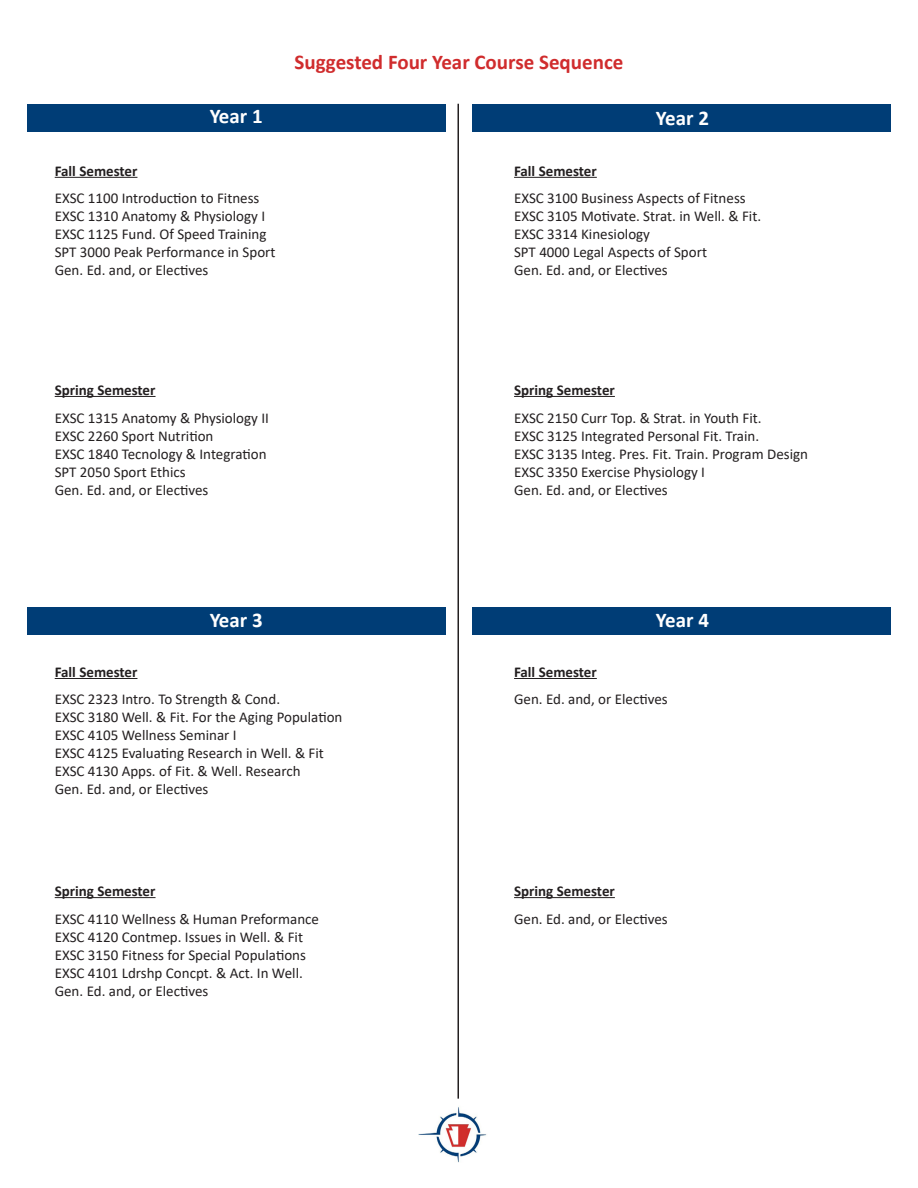
<style>
.page{position:relative;width:918px;height:1188px;background:#fff}
.page>*{position:absolute;margin:0;border:0;box-sizing:border-box;transform-origin:0 0}
.t1{font:700 21px "Calibri";color:#d02c2d}
.t2{font:700 21px "Calibri";color:#fff}
.t3{font:15px "Calibri";color:#231f20}
.t4{font:700 15px "Calibri";color:#231f20}
</style>
<div class="page">
<div style="left:27px;top:104px;width:419px;height:28px;background:#003d76"></div>
<div style="left:27px;top:607px;width:419px;height:27px;background:#003d76"></div>
<div style="left:472px;top:104px;width:419px;height:28px;background:#003d76"></div>
<div style="left:472px;top:607px;width:419px;height:27px;background:#003d76"></div>
<hr style="left:458px;top:104px;width:1px;height:995px;background:#231f20">
<hr style="left:55px;top:177px;width:82px;height:1px;background:#231f20">
<hr style="left:55px;top:678px;width:82px;height:1px;background:#231f20">
<hr style="left:514px;top:177px;width:83px;height:1px;background:#231f20">
<hr style="left:514px;top:678px;width:83px;height:1px;background:#231f20">
<hr style="left:55px;top:396px;width:101px;height:1px;background:#231f20">
<hr style="left:55px;top:897px;width:101px;height:1px;background:#231f20">
<hr style="left:514px;top:396px;width:101px;height:1px;background:#231f20">
<hr style="left:514px;top:897px;width:101px;height:1px;background:#231f20">
<img style="left:418px;top:1107px;width:69px;height:56px">
<p class="t1" style="left:295px;top:47px;width:330px">Suggested Four Year Course Sequence</p>
<p class="t2" style="left:210px;top:101px;width:55px">Year 1</p>
<p class="t2" style="left:656px;top:103px;width:55px">Year 2</p>
<p class="t4" style="left:55px;top:160px;width:84px">Fall Semester</p>
<p class="t4" style="left:514px;top:160px;width:84px">Fall Semester</p>
<p class="t3" style="left:55px;top:187px;width:206px">EXSC 1100 Introduction to Fitness</p>
<p class="t3" style="left:55px;top:205px;width:212px">EXSC 1310 Anatomy &amp; Physiology I</p>
<p class="t3" style="left:55px;top:223px;width:213px">EXSC 1125 Fund. Of Speed Training</p>
<p class="t3" style="left:55px;top:241px;width:222px">SPT 3000 Peak Performance in Sport</p>
<p class="t3" style="left:55px;top:259px;width:155px">Gen. Ed. and, or Electives</p>
<p class="t3" style="left:514px;top:187px;width:233px">EXSC 3100 Business Aspects of Fitness</p>
<p class="t3" style="left:514px;top:205px;width:249px">EXSC 3105 Motivate. Strat. in Well. &amp; Fit.</p>
<p class="t3" style="left:514px;top:223px;width:138px">EXSC 3314 Kinesiology</p>
<p class="t3" style="left:514px;top:241px;width:194px">SPT 4000 Legal Aspects of Sport</p>
<p class="t3" style="left:514px;top:259px;width:155px">Gen. Ed. and, or Electives</p>
<p class="t4" style="left:55px;top:379px;width:102px">Spring Semester</p>
<p class="t3" style="left:55px;top:408px;width:216px">EXSC 1315 Anatomy &amp; Physiology II</p>
<p class="t3" style="left:55px;top:426px;width:160px">EXSC 2260 Sport Nutrition</p>
<p class="t3" style="left:55px;top:444px;width:213px">EXSC 1840 Tecnology &amp; Integration</p>
<p class="t3" style="left:55px;top:462px;width:133px">SPT 2050 Sport Ethics</p>
<p class="t3" style="left:55px;top:480px;width:155px">Gen. Ed. and, or Electives</p>
<p class="t4" style="left:514px;top:379px;width:102px">Spring Semester</p>
<p class="t3" style="left:514px;top:408px;width:249px">EXSC 2150 Curr Top. &amp; Strat. in Youth Fit.</p>
<p class="t3" style="left:514px;top:426px;width:247px">EXSC 3125 Integrated Personal Fit. Train.</p>
<p class="t3" style="left:514px;top:444px;width:296px">EXSC 3135 Integ. Pres. Fit. Train. Program Design</p>
<p class="t3" style="left:514px;top:462px;width:193px">EXSC 3350 Exercise Physiology I</p>
<p class="t3" style="left:514px;top:480px;width:155px">Gen. Ed. and, or Electives</p>
<p class="t4" style="left:55px;top:661px;width:84px">Fall Semester</p>
<p class="t2" style="left:210px;top:605px;width:55px">Year 3</p>
<p class="t4" style="left:514px;top:661px;width:84px">Fall Semester</p>
<p class="t2" style="left:656px;top:606px;width:55px">Year 4</p>
<p class="t3" style="left:55px;top:688px;width:227px">EXSC 2323 Intro. To Strength &amp; Cond.</p>
<p class="t3" style="left:55px;top:706px;width:289px">EXSC 3180 Well. &amp; Fit. For the Aging Population</p>
<p class="t3" style="left:55px;top:724px;width:183px">EXSC 4105 Wellness Seminar I</p>
<p class="t3" style="left:55px;top:742px;width:271px">EXSC 4125 Evaluating Research in Well. &amp; Fit</p>
<p class="t3" style="left:55px;top:760px;width:247px">EXSC 4130 Apps. of Fit. &amp; Well. Research</p>
<p class="t3" style="left:55px;top:778px;width:155px">Gen. Ed. and, or Electives</p>
<p class="t4" style="left:55px;top:880px;width:102px">Spring Semester</p>
<p class="t3" style="left:55px;top:909px;width:266px">EXSC 4110 Wellness &amp; Human Preformance</p>
<p class="t3" style="left:55px;top:927px;width:250px">EXSC 4120 Contmep. Issues in Well. &amp; Fit</p>
<p class="t3" style="left:55px;top:945px;width:253px">EXSC 3150 Fitness for Special Populations</p>
<p class="t3" style="left:55px;top:963px;width:250px">EXSC 4101 Ldrshp Concpt. &amp; Act. In Well.</p>
<p class="t3" style="left:55px;top:981px;width:155px">Gen. Ed. and, or Electives</p>
<p class="t3" style="left:514px;top:688px;width:155px">Gen. Ed. and, or Electives</p>
<p class="t4" style="left:514px;top:880px;width:102px">Spring Semester</p>
<p class="t3" style="left:514px;top:909px;width:155px">Gen. Ed. and, or Electives</p>
</div>
